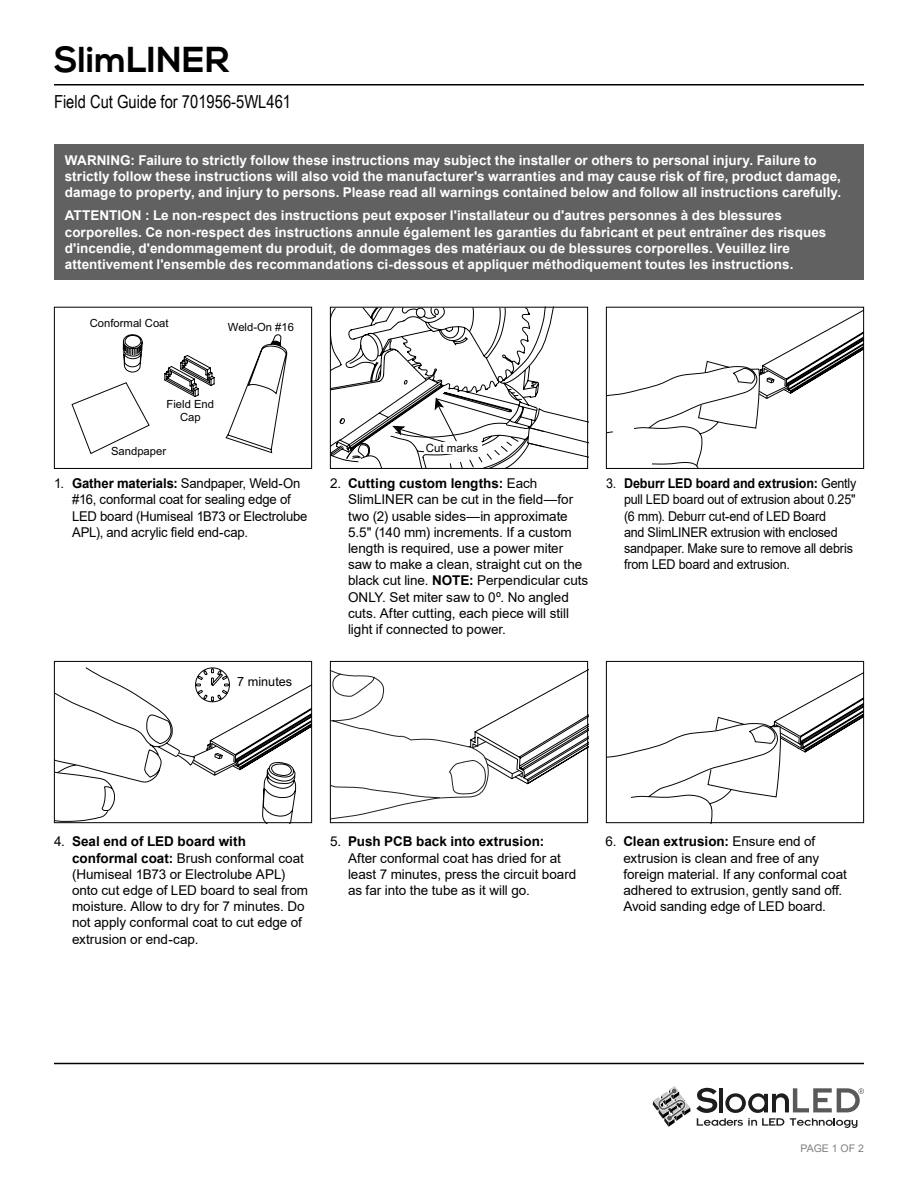
<style>
.page{position:relative;width:918px;height:1188px;background:#fff}
.page>*{position:absolute;margin:0;border:0;box-sizing:border-box;transform-origin:0 0}
.t1{font:700 36px "Nexa";color:#000}
.t2{font:18px "Arial Narrow";color:#000}
.Body_Installation-St{font:13.5px/16.2px "Arial";letter-spacing:-.005em;color:#000}
.Note_text_black{font:700 13.5px/16.2px "Arial";letter-spacing:.005em;color:#fff}
.Body_Installation-St-2{font:13.5px/16.2px "Arial";letter-spacing:-.005em;color:#000;scale:.93 1}
.t3{font:12.75px "Arial";color:#000}
.t4{font:11.55px "Arial";color:#000}
.t5{font:11.25px/13.5px "Arial";color:#000;text-align:center}
.t6{font:10.5px "Arial";color:#808080}
.s1{font-weight:700}
</style>
<div class="page">
<div style="left:54px;top:144px;width:810px;height:136px;background:#616161"></div>
<hr style="left:54px;top:1063px;width:810px;height:1px;background:#000">
<svg style="left:653px;top:1086px;width:211px;height:42px"></svg>
<hr style="left:54px;top:84px;width:810px;height:2px;background:#000">
<svg style="left:332px;top:309px;width:254px;height:158px"></svg>
<div style="left:330px;top:307px;width:258px;height:162px;border:1px solid #000"></div>
<svg style="left:608px;top:310px;width:254px;height:157px"></svg>
<div style="left:606px;top:307px;width:258px;height:162px;border:1px solid #000"></div>
<svg style="left:72px;top:334px;width:215px;height:120px"></svg>
<div style="left:54px;top:307px;width:258px;height:162px;border:1px solid #000"></div>
<svg style="left:56px;top:667px;width:254px;height:154px"></svg>
<div style="left:54px;top:661px;width:258px;height:162px;border:1px solid #000"></div>
<svg style="left:332px;top:670px;width:254px;height:149px"></svg>
<div style="left:330px;top:661px;width:258px;height:162px;border:1px solid #000"></div>
<svg style="left:608px;top:673px;width:254px;height:148px"></svg>
<div style="left:606px;top:661px;width:258px;height:162px;border:1px solid #000"></div>
<h1 class="t1" style="left:54px;top:39px;width:177px">SlimLINER</h1>
<h2 class="t2" style="left:54px;top:88px;width:239px">Field Cut Guide for 701956-5WL461</h2>
<p class="Note_text_black" style="left:65px;top:152px;width:778px">WARNING: Failure to strictly follow these instructions may subject the installer or others to personal injury. Failure to strictly follow these instructions will also void the manufacturer's warranties and may cause risk of fire, product damage, damage to property, and injury to persons. Please read all warnings contained below and follow all instructions carefully.</p>
<p class="Note_text_black" style="left:65px;top:208px;width:763px">ATTENTION : Le non-respect des instructions peut exposer l'installateur ou d'autres personnes à des blessures corporelles. Ce non-respect des instructions annule également les garanties du fabricant et peut entraîner des risques d'incendie, d'endommagement du produit, de dommages des matériaux ou de blessures corporelles. Veuillez lire attentivement l'ensemble des recommandations ci-dessous et appliquer méthodiquement toutes les instructions.</p>
<p class="t5" style="left:90px;top:316px;width:80px">Conformal Coat</p>
<p class="t5" style="left:228px;top:320px;width:68px">Weld-On #16</p>
<p class="t5" style="left:167px;top:397px;width:49px">Field End<br>Cap</p>
<p class="t4" style="left:426px;top:440px;width:54px">Cut marks</p>
<p class="t5" style="left:111px;top:444px;width:57px">Sandpaper</p>
<p class="Body_Installation-St" style="left:72px;top:475px;width:237px;text-indent:-18px">1. <span class="s1">Gather materials:</span> Sandpaper, Weld-On #16, conformal coat for sealing edge of LED board (Humiseal 1B73 or Electrolube APL), and acrylic field end-cap.</p>
<p class="Body_Installation-St-2" style="left:624px;top:475px;width:252px;text-indent:-18px">3. <span class="s1">Deburr LED board and extrusion:</span> Gently pull LED board out of extrusion about 0.25" (6 mm). Deburr cut-end of LED Board<br>and SlimLINER extrusion with enclosed sandpaper. Make sure to remove all debris from LED board and extrusion.</p>
<p class="Body_Installation-St" style="left:348px;top:475px;width:242px;text-indent:-18px">2. <span class="s1">Cutting custom lengths:</span> Each SlimLINER can be cut in the field—for two (2) usable sides—in approximate 5.5" (140 mm) increments. If a custom length is required, use a power miter saw to make a clean, straight cut on the black cut line. <span class="s1">NOTE:</span> Perpendicular cuts ONLY. Set miter saw to 0º. No angled cuts. After cutting, each piece will still light if connected to power.</p>
<p class="t3" style="left:237px;top:673px;width:57px">7 minutes</p>
<p class="Body_Installation-St" style="left:72px;top:833px;width:238px;text-indent:-18px">4. <span class="s1">Seal end of LED board with conformal coat:</span> Brush conformal coat (Humiseal 1B73 or Electrolube APL) onto cut edge of LED board to seal from moisture. Allow to dry for 7 minutes. Do not apply conformal coat to cut edge of extrusion or end-cap.</p>
<p class="Body_Installation-St" style="left:348px;top:833px;width:230px;text-indent:-18px">5. <span class="s1">Push PCB back into extrusion:<br></span>After conformal coat has dried for at least 7 minutes, press the circuit board as far into the tube as it will go.</p>
<p class="Body_Installation-St" style="left:623px;top:833px;width:225px;text-indent:-18px">6. <span class="s1">Clean extrusion:</span> Ensure end of extrusion is clean and free of any foreign material. If any conformal coat adhered to extrusion, gently sand off.<br>Avoid sanding edge of LED board.</p>
<p class="t6" style="left:801px;top:1141px;width:65px">PAGE 1 OF 2</p>
</div>
